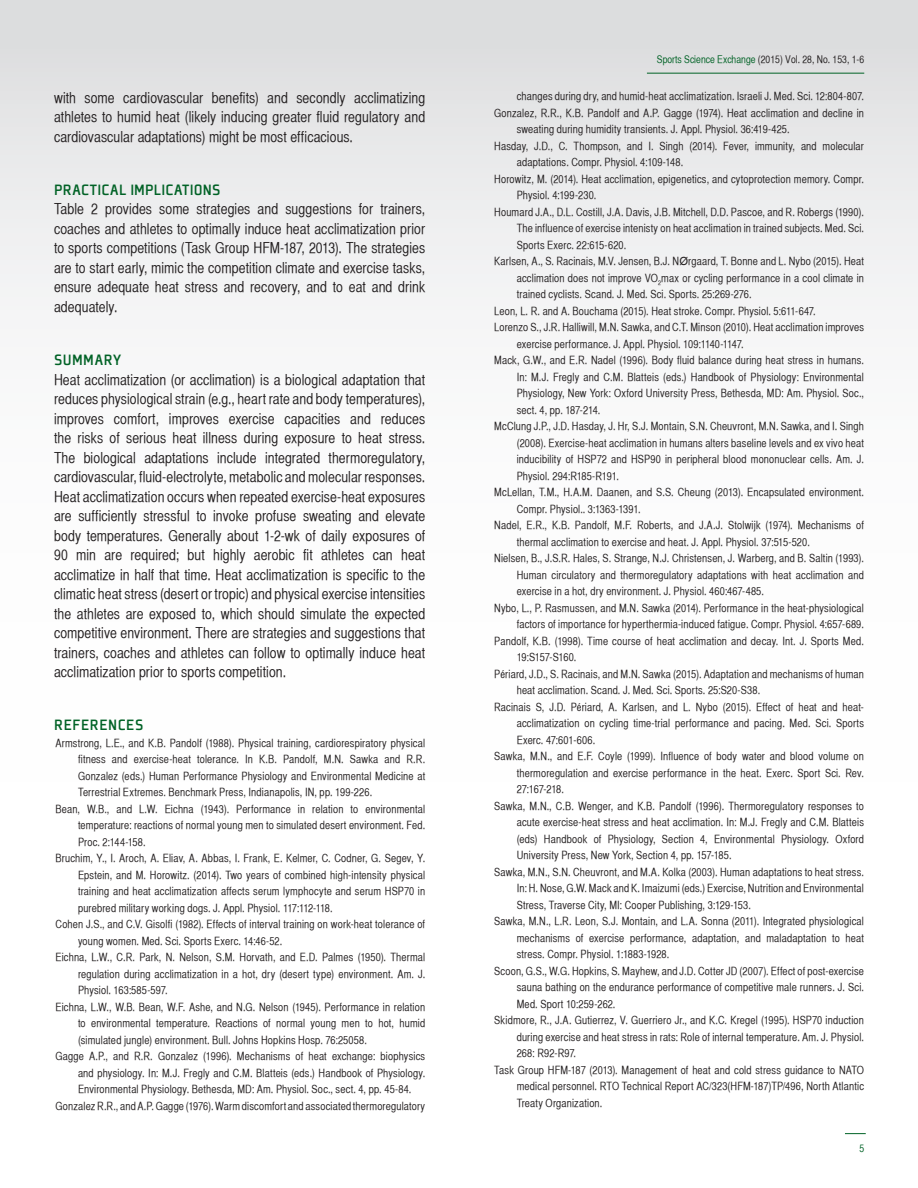
<style>
.page{position:relative;width:918px;height:1188px;background:#fff}
.page>*{position:absolute;margin:0;border:0;box-sizing:border-box;transform-origin:0 0}
.SUB_HEADS{font:500 16.5px "Plexes Pro";letter-spacing:.02em;color:#016226}
.HEADINGS{font:500 16.5px "Plexes Pro";letter-spacing:.025em;color:#016226}
.MAIN_BODY{font:15px/19.5px "Helvetica CY Plain";letter-spacing:.005em;color:#231f20;text-align:justify}
.BULLETS_MAIN{font:15px/19.5px "Helvetica CY Plain";letter-spacing:.005em;color:#231f20;text-align:justify}
.REFERENCES{font:11.25px/16.5px "Helvetica CY Plain";letter-spacing:.015em;color:#231f20;text-align:justify}
.t1{font:10.5px "Helvetica CY Plain";color:#231f20}
.t2{font:10.5px "Helvetica CY Plain";color:#016226}
.s1{color:#016226}
.s2{font-family:"Arial"}
.s3{font-family:"Helvetica Neue";font-stretch:condensed;font-size:10.5px}
</style>
<div class="page">
<div style="left:0;top:0;width:918px;height:1188px;background:linear-gradient(to bottom,#e8e9ea,#fff)"></div>
<hr style="left:647px;top:73px;width:217px;height:1px;background:#016226">
<svg style="left:845px;top:1133px;width:21px;height:1px"></svg>
<p class="MAIN_BODY" style="left:54px;top:88px;width:373px">with some cardiovascular benefits) and secondly acclimatizing athletes to humid heat (likely inducing greater fluid regulatory and cardiovascular adaptations) might be most efficacious.</p>
<p class="SUB_HEADS" style="left:54px;top:180px;width:168px">PRACTICAL IMPLICATIONS</p>
<p class="BULLETS_MAIN" style="left:54px;top:199px;width:373px">Table 2 provides some strategies and suggestions for trainers, coaches and athletes to optimally induce heat acclimatization prior to sports competitions (Task Group HFM-187, 2013). The strategies are to start early, mimic the competition climate and exercise tasks, ensure adequate heat stress and recovery, and to eat and drink adequately.</p>
<p class="SUB_HEADS" style="left:54px;top:350px;width:69px">SUMMARY</p>
<p class="MAIN_BODY" style="left:54px;top:370px;width:373px">Heat acclimatization (or acclimation) is a biological adaptation that reduces physiological strain (e.g., heart rate and body temperatures), improves comfort, improves exercise capacities and reduces the risks of serious heat illness during exposure to heat stress.<br>The biological adaptations include integrated thermoregulatory, cardiovascular, fluid-electrolyte,metabolic andmolecular responses.<br>Heat acclimatization occurs when repeated exercise-heat exposures are sufficiently stressful to invoke profuse sweating and elevate body temperatures. Generally about 1-2-wk of daily exposures of 90 min are required; but highly aerobic fit athletes can heat acclimatize in half that time. Heat acclimatization is specific to the climatic heat stress (desert or tropic) and physical exercise intensities the athletes are exposed to, which should simulate the expected competitive environment. There are strategies and suggestions that trainers, coaches and athletes can follow to optimally induce heat acclimatization prior to sports competition.</p>
<p class="HEADINGS" style="left:54px;top:715px;width:91px">REFERENCES</p>
<p class="REFERENCES" style="left:78px;top:735px;width:349px;text-indent:-22px">Armstrong, L.E., and K.B. Pandolf (1988). Physical training, cardiorespiratory physical fitness and exercise-heat tolerance. In K.B. Pandolf, M.N. Sawka and R.R.<br>Gonzalez (eds.) Human Performance Physiology and Environmental Medicine at Terrestrial Extremes. Benchmark Press, Indianapolis, IN, pp. 199-226.</p>
<p class="REFERENCES" style="left:78px;top:801px;width:349px;text-indent:-22px">Bean, W.B., and L.W. Eichna (1943). Performance in relation to environmental temperature: reactions of normal young men to simulated desert environment. Fed.<br>Proc. 2:144-158.</p>
<p class="REFERENCES" style="left:78px;top:850px;width:349px;text-indent:-22px">Bruchim, Y., I. Aroch, A. Eliav, A. Abbas, I. Frank, E. Kelmer, C. Codner, G. Segev, Y.<br>Epstein, and M. Horowitz. (2014). Two years of combined high-intensity physical training and heat acclimatization affects serum lymphocyte and serum HSP70 in purebred military working dogs. J. Appl. Physiol. 117:112-118.</p>
<p class="REFERENCES" style="left:78px;top:916px;width:349px;text-indent:-22px">Cohen J.S., and C.V. Gisolfi (1982). Effects of interval training on work-heat tolerance of young women. Med. Sci. Sports Exerc. 14:46-52.</p>
<p class="REFERENCES" style="left:78px;top:949px;width:349px;text-indent:-22px">Eichna, L.W., C.R. Park, N. Nelson, S.M. Horvath, and E.D. Palmes (1950). Thermal regulation during acclimatization in a hot, dry (desert type) environment. Am. J.<br>Physiol. 163:585-597.</p>
<p class="REFERENCES" style="left:78px;top:999px;width:349px;text-indent:-22px">Eichna, L.W., W.B. Bean, W.F. Ashe, and N.G. Nelson (1945). Performance in relation to environmental temperature. Reactions of normal young men to hot, humid (simulated jungle) environment. Bull. Johns Hopkins Hosp. 76:25058.</p>
<p class="REFERENCES" style="left:78px;top:1048px;width:349px;text-indent:-22px">Gagge A.P., and R.R. Gonzalez (1996). Mechanisms of heat exchange: biophysics and physiology. In: M.J. Fregly and C.M. Blatteis (eds.) Handbook of Physiology.<br>Environmental Physiology. Bethesda, MD: Am. Physiol. Soc., sect. 4, pp. 45-84.</p>
<p class="REFERENCES" style="left:56px;top:1098px;width:371px">GonzalezR.R., and A.P.Gagge (1976).Warmdiscomfort and associated thermoregulatory</p>
<p class="t1" style="left:657px;top:53px;width:209px"><span class="s1">Sports Science Exchange</span> (2015) Vol. 28, No. 153, 1-6</p>
<p class="REFERENCES" style="left:517px;top:88px;width:349px">changes during dry, and humid-heat acclimatization. Israeli J. Med. Sci. 12:804-807.</p>
<p class="REFERENCES" style="left:517px;top:104px;width:349px;text-indent:-22px">Gonzalez, R.R., K.B. Pandolf and A.P. Gagge (1974). Heat acclimation and decline in sweating during humidity transients. J. Appl. Physiol. 36:419-425.</p>
<p class="REFERENCES" style="left:517px;top:137px;width:349px;text-indent:-22px">Hasday, J.D., C. Thompson, and I. Singh (2014). Fever, immunity, and molecular adaptations. Compr. Physiol. 4:109-148.</p>
<p class="REFERENCES" style="left:517px;top:170px;width:349px;text-indent:-22px">Horowitz, M. (2014). Heat acclimation, epigenetics, and cytoprotection memory. Compr.<br>Physiol. 4:199-230.</p>
<p class="REFERENCES" style="left:517px;top:203px;width:349px;text-indent:-22px">Houmard J.A., D.L. Costill, J.A. Davis, J.B. Mitchell, D.D. Pascoe, and R. Robergs (1990).<br>The influence of exercise intenisty on heat acclimation in trained subjects. Med. Sci.<br>Sports Exerc. 22:615-620.</p>
<p class="REFERENCES" style="left:517px;top:253px;width:349px;text-indent:-22px">Karlsen, A., S. Racinais, M.V. Jensen, B.J. N<span class="s2">Ø</span>rgaard, T. Bonne and L. Nybo (2015). Heat acclimation does not improve VO<sub>2</sub>max or cycling performance in a cool climate in trained cyclists. Scand. J. Med. Sci. Sports. 25:269-276.</p>
<p class="REFERENCES" style="left:494px;top:302px;width:323px">Leon, L. R. and A. Bouchama (2015). Heat stroke. Compr. Physiol. 5:611-647.</p>
<p class="REFERENCES" style="left:517px;top:319px;width:349px;text-indent:-22px">Lorenzo S., J.R. Halliwill, M.N. Sawka, and C.T. Minson (2010). Heat acclimation improves exercise performance. J. Appl. Physiol. 109:1140-1147.</p>
<p class="REFERENCES" style="left:517px;top:352px;width:349px;text-indent:-22px">Mack, G.W., and E.R. Nadel (1996). Body fluid balance during heat stress in humans.<br>In: M.J. Fregly and C.M. Blatteis (eds.) Handbook of Physiology: Environmental Physiology, New York: Oxford University Press, Bethesda, MD: Am. Physiol. Soc., sect. 4, pp. 187-214.</p>
<p class="REFERENCES" style="left:517px;top:418px;width:349px;text-indent:-22px">McClung J.P., J.D. Hasday, J. Hr, S.J. Montain, S.N. Cheuvront, M.N. Sawka, and I. Singh (2008). Exercise-heat acclimation in humans alters baseline levels and ex vivo heat inducibility of HSP72 and HSP90 in peripheral blood mononuclear cells. Am. J.<br>Physiol. 294:R185-R191.</p>
<p class="REFERENCES" style="left:517px;top:484px;width:349px;text-indent:-22px">McLellan, T.M., H.A.M. Daanen, and S.S. Cheung (2013). Encapsulated environment.<br>Compr. Physiol.. 3:1363-1391.</p>
<p class="REFERENCES" style="left:517px;top:517px;width:349px;text-indent:-22px">Nadel, E.R., K.B. Pandolf, M.F. Roberts, and J.A.J. Stolwijk (1974). Mechanisms of thermal acclimation to exercise and heat. J. Appl. Physiol. 37:515-520.</p>
<p class="REFERENCES" style="left:517px;top:550px;width:349px;text-indent:-22px">Nielsen, B., J.S.R. Hales, S. Strange, N.J. Christensen, J. Warberg, and B. Saltin (1993).<br>Human circulatory and thermoregulatory adaptations with heat acclimation and exercise in a hot, dry environment. J. Physiol. 460:467-485.</p>
<p class="REFERENCES" style="left:494px;top:599px;width:371px;text-align:right">Nybo, L., P. Rasmussen, and M.N. Sawka (2014). Performance in the heat-physiological factors of importance for hyperthermia-induced fatigue. Compr. Physiol. 4:657-689.</p>
<p class="REFERENCES" style="left:517px;top:632px;width:349px;text-indent:-22px">Pandolf, K.B. (1998). Time course of heat acclimation and decay. Int. J. Sports Med.<br>19:S157-S160.</p>
<p class="REFERENCES" style="left:517px;top:665px;width:349px;text-indent:-22px">P<span class="s3">é</span>riard, J.D., S. Racinais, and M.N. Sawka (2015). Adaptation and mechanisms of human heat acclimation. Scand. J. Med. Sci. Sports. 25:S20-S38.</p>
<p class="REFERENCES" style="left:517px;top:698px;width:349px;text-indent:-22px">Racinais S, J.D. P<span class="s3">é</span>riard, A. Karlsen, and L. Nybo (2015). Effect of heat and heat&shy;acclimatization on cycling time-trial performance and pacing. Med. Sci. Sports Exerc. 47:601-606.</p>
<p class="REFERENCES" style="left:517px;top:748px;width:349px;text-indent:-22px">Sawka, M.N., and E.F. Coyle (1999). Influence of body water and blood volume on thermoregulation and exercise performance in the heat. Exerc. Sport Sci. Rev.<br>27:167-218.</p>
<p class="REFERENCES" style="left:517px;top:797px;width:349px;text-indent:-22px">Sawka, M.N., C.B. Wenger, and K.B. Pandolf (1996). Thermoregulatory responses to acute exercise-heat stress and heat acclimation. In: M.J. Fregly and C.M. Blatteis (eds) Handbook of Physiology, Section 4, Environmental Physiology. Oxford University Press, New York, Section 4, pp. 157-185.</p>
<p class="REFERENCES" style="left:517px;top:863px;width:349px;text-indent:-22px">Sawka, M.N., S.N. Cheuvront, and M.A. Kolka (2003). Human adaptations to heat stress.<br>In: H. Nose, G.W.Mack and K. Imaizumi (eds.) Exercise, Nutrition and Environmental Stress, Traverse City, MI: Cooper Publishing, 3:129-153.</p>
<p class="REFERENCES" style="left:517px;top:913px;width:349px;text-indent:-22px">Sawka, M.N., L.R. Leon, S.J. Montain, and L.A. Sonna (2011). Integrated physiological mechanisms of exercise performance, adaptation, and maladaptation to heat stress. Compr. Physiol. 1:1883-1928.</p>
<p class="REFERENCES" style="left:517px;top:962px;width:349px;text-indent:-22px">Scoon, G.S., W.G. Hopkins, S. Mayhew, and J.D. Cotter JD (2007). Effect of post-exercise sauna bathing on the endurance performance of competitive male runners. J. Sci.<br>Med. Sport 10:259-262.</p>
<p class="REFERENCES" style="left:517px;top:1012px;width:349px;text-indent:-22px">Skidmore, R., J.A. Gutierrez, V. Guerriero Jr., and K.C. Kregel (1995). HSP70 induction during exercise and heat stress in rats: Role of internal temperature. Am. J. Physiol.<br>268: R92-R97.</p>
<p class="REFERENCES" style="left:517px;top:1061px;width:349px;text-indent:-22px">Task Group HFM-187 (2013). Management of heat and cold stress guidance to NATO medical personnel. RTO Technical Report AC/323(HFM-187)TP/496, North Atlantic Treaty Organization.</p>
<p class="t2" style="left:859px;top:1142px;width:6px">5</p>
</div>
